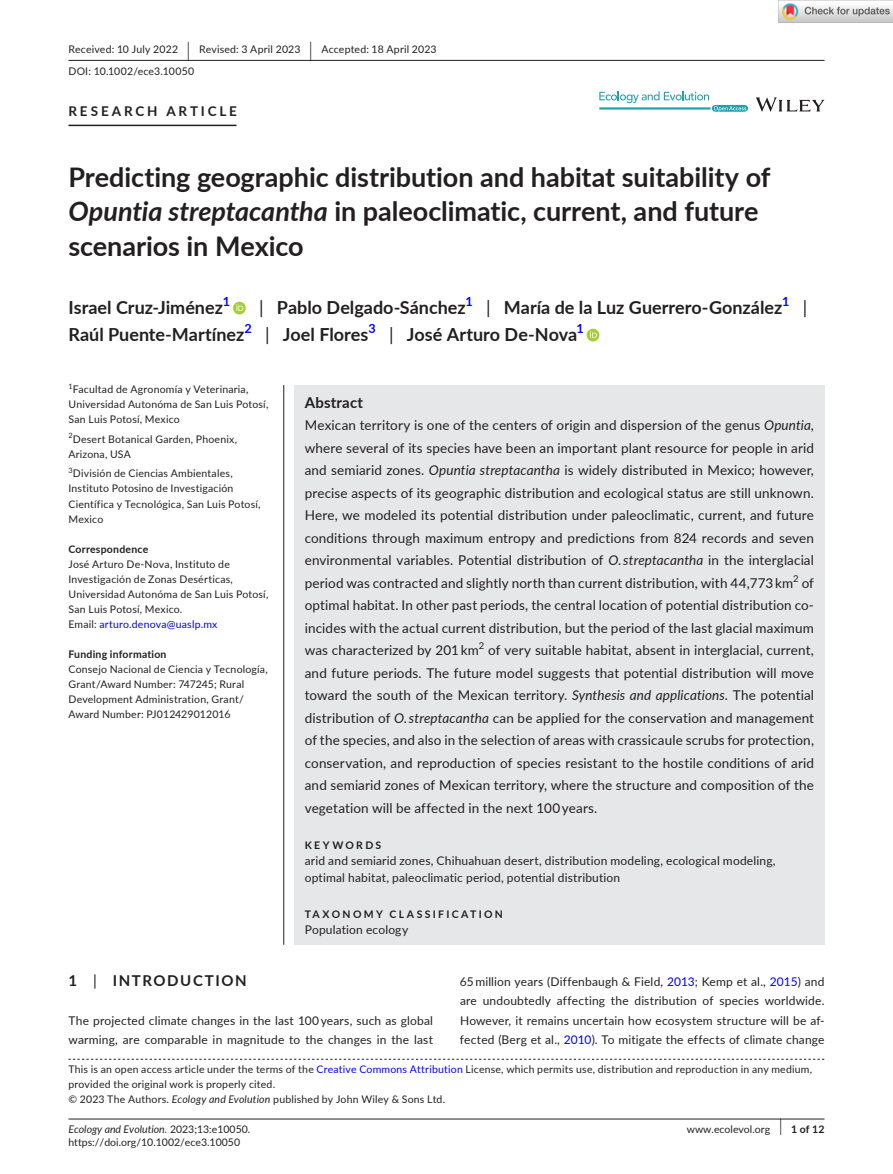
<style>
.page{position:relative;width:893px;height:1174px;background:#fff}
.page>*{position:absolute;margin:0;border:0;box-sizing:border-box;transform-origin:0 0}
.t1{font:700 27px/34.5px "Lato";letter-spacing:-.005em;color:#231f20}
.t2{font:700 18px "Lato";color:#231f20}
.t3{font:18px "Lato";color:#231f20}
.t4{font:700 15px "Lato";letter-spacing:.1em;color:#231f20}
.t5{font:700 15px "Lato";letter-spacing:.015em;color:#231f20}
.t6{font:13.5px/22.5px "Lato";letter-spacing:.01em;color:#231f20;text-align:justify}
.t7{font:700 13.5px "Lato";letter-spacing:.21em;color:#231f20}
.t8{font:700 12.6px "Lato";color:#00f}
.t9{font:12px/19.5px "Lato";letter-spacing:.015em;color:#231f20}
.t10{font:10.5px/15px "Lato";letter-spacing:.02em;color:#231f20}
.t11{font:10.5px "Lato";color:#231f20}
.t12{font:700 10.5px "Lato";letter-spacing:.025em;color:#231f20}
.t13{font:italic 10.5px "Lato";color:#231f20}
.t14{font:700 10.5px "Lato";letter-spacing:.22em;color:#231f20}
.t15{font:9.45px "Lato";color:#231f20}
.t16{font:7.35px "Lato";color:#231f20}
.s1{font-size:19.65px}
.s2{font-style:italic}
.s3{font-weight:400}
.s4{color:#00f}
.s5{font-style:normal}
.s6{font-weight:400;font-size:17.4px}
</style>
<div class="page">
<hr style="left:68px;top:1118px;width:756px;height:1px;background:#231f20">
<svg style="left:756px;top:97px;width:68px;height:15px"></svg>
<svg style="left:599px;top:91px;width:149px;height:21px"></svg>
<hr style="left:68px;top:60px;width:756px;height:1px;background:#231f20">
<hr style="left:68px;top:125px;width:169px;height:1px;background:#231f20">
<svg style="left:233px;top:302px;width:13px;height:12px"></svg>
<svg style="left:236px;top:304px;width:7px;height:7px"></svg>
<div style="left:587px;top:329px;width:12px;height:12px;background:#a5cd39;border-radius:50%"></div>
<svg style="left:590px;top:331px;width:7px;height:7px"></svg>
<svg style="left:68px;top:1058px;width:756px;height:1px"></svg>
<div style="left:294px;top:385px;width:530px;height:559px;background:#e6e7e9"></div>
<hr style="left:283px;top:385px;width:1px;height:559px;background:#231f20">
<img style="left:779px;top:0;width:114px;height:23px">
<p class="t10" style="left:68px;top:38px;width:370px;line-height:21.8px">Received: 10 July 2022 <span class="s1">|</span> Revised: 3 April 2023 <span class="s1">|</span> Accepted: 18 April 2023<br>DOI: 10.1002/ece3.10050</p>
<p class="t7" style="left:68px;top:101px;width:170px">RESEARCH ARTICLE</p>
<h1 class="t1" style="left:68px;top:159px;width:703px">Predicting geographic distribution and habitat suitability of<br><span class="s2">Opuntia streptacantha</span> in paleoclimatic, current, and future scenarios in Mexico</h1>
<h2 class="t2" style="left:68px;top:295px;width:156px">Israel Cruz-Jiménez</h2>
<p class="t8" style="left:223px;top:292px;width:9px">1</p>
<h2 class="t2" style="left:259px;top:295px;width:208px"><span class="s3">|</span> Pablo Delgado-Sánchez</h2>
<p class="t8" style="left:465px;top:292px;width:9px">1</p>
<h2 class="t2" style="left:486px;top:295px;width:298px"><span class="s3">|</span> María de la Luz Guerrero-González</h2>
<p class="t8" style="left:782px;top:292px;width:9px">1</p>
<h2 class="t3" style="left:803px;top:295px;width:6px">|</h2>
<h2 class="t2" style="left:68px;top:322px;width:178px">Raúl Puente-Martínez</h2>
<p class="t8" style="left:244px;top:319px;width:9px">2</p>
<h2 class="t2" style="left:265px;top:322px;width:105px"><span class="s3">|</span> Joel Flores</h2>
<p class="t8" style="left:368px;top:319px;width:9px">3</p>
<h2 class="t2" style="left:389px;top:322px;width:189px"><span class="s3">|</span> José Arturo De-Nova</h2>
<p class="t8" style="left:576px;top:319px;width:9px">1</p>
<p class="t16" style="left:68px;top:381px;width:6px">1</p>
<p class="t10" style="left:68px;top:382px;width:201px;text-indent:4px">Facultad de Agronomía y Veterinaria,<br>Universidad Autonóma de San Luis Potosí,<br>San Luis Potosí, Mexico</p>
<p class="t10" style="left:68px;top:431px;width:170px"><sup>2</sup>Desert Botanical Garden, Phoenix,<br>Arizona, USA</p>
<p class="t10" style="left:68px;top:466px;width:194px"><sup>3</sup>División de Ciencias Ambientales,<br>Instituto Potosino de Investigación<br>Científica y Tecnológica, San Luis Potosí,<br>Mexico</p>
<p class="t12" style="left:68px;top:541px;width:81px">Correspondence</p>
<p class="t10" style="left:68px;top:556px;width:201px">José Arturo De-Nova, Instituto de Investigación de Zonas Desérticas, Universidad Autonóma de San Luis Potosí, San Luis Potosí, Mexico.<br>Email: <span class="s4">arturo.denova@uaslp.mx</span></p>
<p class="t12" style="left:68px;top:646px;width:100px">Funding information</p>
<p class="t10" style="left:68px;top:661px;width:201px">Consejo Nacional de Ciencia y Tecnología, Grant/Award Number: 747245; Rural Development Administration, Grant/ Award Number: PJ012429012016</p>
<p class="t5" style="left:305px;top:391px;width:60px">Abstract</p>
<p class="t6" style="left:305px;top:413px;width:511px">Mexican territory is one of the centers of origin and dispersion of the genus <span class="s2">Opuntia</span>, where several of its species have been an important plant resource for people in arid and semiarid zones. <span class="s2">Opuntia streptacantha</span> is widely distributed in Mexico; however, precise aspects of its geographic distribution and ecological status are still unknown.<br>Here, we modeled its potential distribution under paleoclimatic, current, and future conditions through maximum entropy and predictions from 824 records and seven environmental variables. Potential distribution of <span class="s2">O. streptacantha</span> in the interglacial period was contracted and slightly north than current distribution, with 44,773 km</p>
<p class="t15" style="left:793px;top:571px;width:7px">2</p>
<p class="t6" style="left:305px;top:571px;width:511px;text-indent:497px">of optimal habitat. In other past periods, the central location of potential distribution co&shy;incides with the actual current distribution, but the period of the last glacial maximum was characterized by 201 km</p>
<p class="t15" style="left:479px;top:639px;width:7px">2</p>
<p class="t6" style="left:305px;top:638px;width:511px;text-indent:183px">of very suitable habitat, absent in interglacial, current, and future periods. The future model suggests that potential distribution will move toward the south of the Mexican territory. <span class="s2">Synthesis and applications</span>. The potential distribution of <span class="s2">O. streptacantha</span> can be applied for the conservation and management of the species, and also in the selection of areas with crassicaule scrubs for protection, conservation, and reproduction of species resistant to the hostile conditions of arid and semiarid zones of Mexican territory, where the structure and composition of the vegetation will be affected in the next 100 years.</p>
<p class="t14" style="left:305px;top:837px;width:78px">KEYWORDS</p>
<p class="t9" style="left:305px;top:852px;width:472px;line-height:16.5px">arid and semiarid zones, Chihuahuan desert, distribution modeling, ecological modeling, optimal habitat, paleoclimatic period, potential distribution</p>
<p class="t14" style="left:305px;top:906px;width:200px">TAXONOMY CLASSIFICATION</p>
<p class="t9" style="left:305px;top:919px;width:105px">Population ecology</p>
<p class="t4" style="left:68px;top:969px;width:180px">1 <span class="s3">|</span> INTRODUCTION</p>
<p class="t9" style="left:68px;top:1010px;width:366px">The projected climate changes in the last 100 years, such as global warming, are comparable in magnitude to the changes in the last</p>
<p class="t9" style="left:460px;top:971px;width:366px;text-align:justify">65 million years (Diffenbaugh &amp; Field, <span class="s4">2013</span>; Kemp et al., <span class="s4">2015</span>) and are undoubtedly affecting the distribution of species worldwide.<br>However, it remains uncertain how ecosystem structure will be af&shy;fected (Berg et al., <span class="s4">2010</span>). To mitigate the effects of climate change</p>
<p class="t10" style="left:68px;top:1061px;width:745px">This is an open access article under the terms of the <span class="s4">Creative Commons Attribution</span> License, which permits use, distribution and reproduction in any medium, provided the original work is properly cited.<br>© 2023 The Authors. <span class="s2">Ecology and Evolution</span> published by John Wiley &amp; Sons Ltd.</p>
<p class="t13" style="left:68px;top:1121px;width:183px">Ecology and Evolution. <span class="s5">2023;13:e10050.</span></p>
<p class="t12" style="left:779px;top:1121px;width:46px"><span class="s6">|</span> 1 of 12</p>
<p class="t11" style="left:68px;top:1135px;width:173px">https://doi.org/10.1002/ece3.10050</p>
<p class="t11" style="left:687px;top:1121px;width:85px">www.ecolevol.org</p>
</div>
